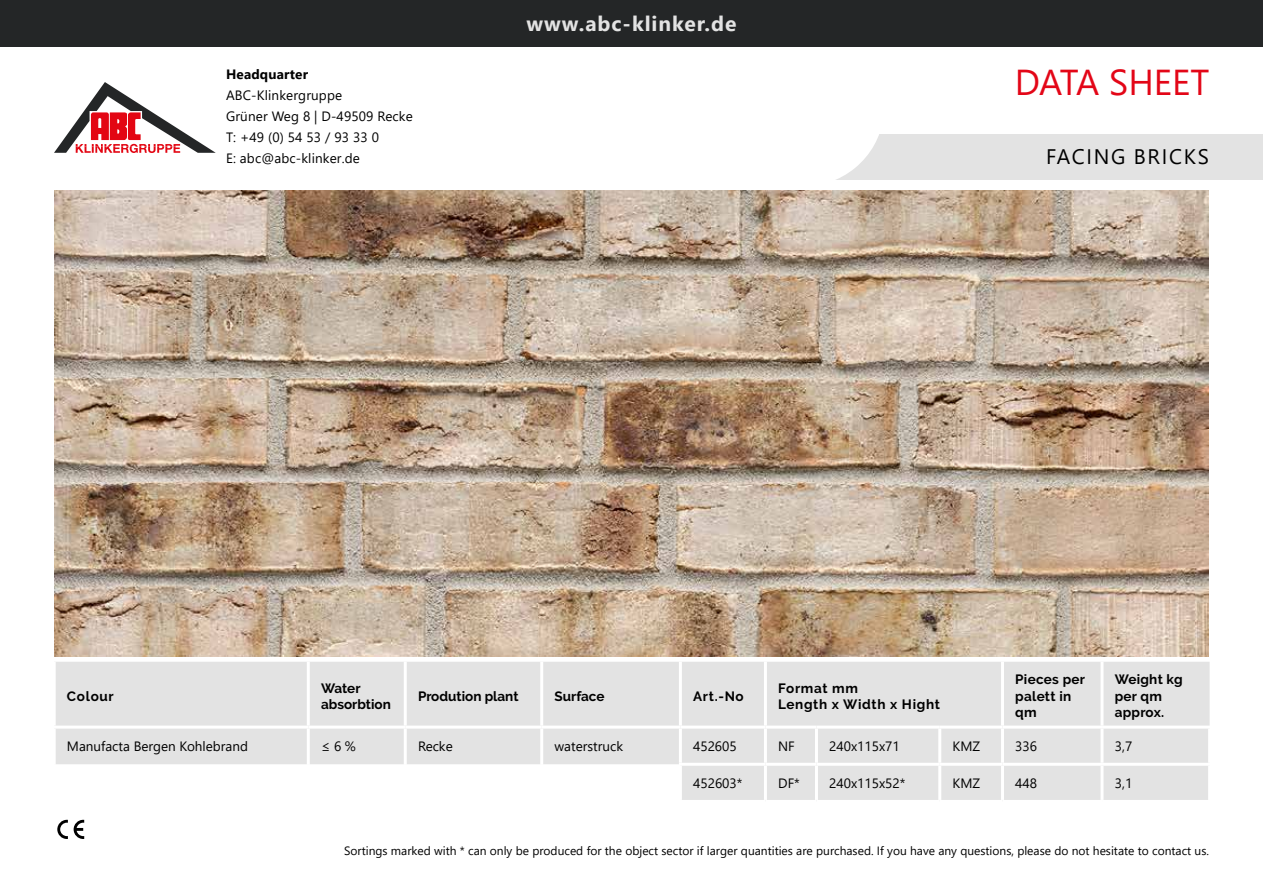
<style>
.page{position:relative;width:1263px;height:893px;background:#fff}
.page>*{position:absolute;margin:0;border:0;box-sizing:border-box;transform-origin:0 0}
.t1{font:36px "Segoe UI";color:#e30617}
.t2{font:700 21px "Segoe UI";letter-spacing:.045em;color:#e3e3e3}
.t3{font:21px "Segoe UI";letter-spacing:.08em;color:#000}
.t4{font:13.5px/21px "Segoe UI";color:#000}
.t5{font:700 13.5px/16.5px "Raleway";letter-spacing:.02em;color:#000}
.t6{font:700 13.5px/16.5px "Raleway";color:#000}
.t7{font:700 13.5px/16.5px "Raleway";letter-spacing:.05em;color:#000}
.t8{font:700 13.5px "Segoe UI";letter-spacing:.01em;color:#000}
.t9{font:12px "Segoe UI";color:#000}
</style>
<div class="page">
<svg style="left:56px;top:662px;width:1153px;height:138px;background:#e7e7e7"></svg>
<hr style="left:307px;top:662px;width:3px;height:64px;background:#fff">
<hr style="left:404px;top:662px;width:3px;height:64px;background:#fff">
<hr style="left:764px;top:662px;width:3px;height:64px;background:#fff">
<hr style="left:1001px;top:662px;width:3px;height:64px;background:#fff">
<hr style="left:1100px;top:662px;width:3px;height:64px;background:#fff">
<hr style="left:53px;top:726px;width:255px;height:3px;background:#fff">
<hr style="left:308px;top:726px;width:97px;height:3px;background:#fff">
<hr style="left:307px;top:729px;width:3px;height:35px;background:#fff">
<hr style="left:405px;top:726px;width:137px;height:3px;background:#fff">
<hr style="left:404px;top:729px;width:3px;height:35px;background:#fff">
<hr style="left:542px;top:726px;width:138px;height:3px;background:#fff">
<hr style="left:540px;top:729px;width:3px;height:35px;background:#fff">
<hr style="left:307px;top:764px;width:3px;height:37px;background:#fff">
<hr style="left:404px;top:764px;width:3px;height:37px;background:#fff">
<hr style="left:540px;top:764px;width:3px;height:37px;background:#fff">
<hr style="left:540px;top:662px;width:3px;height:64px;background:#fff">
<hr style="left:679px;top:662px;width:3px;height:64px;background:#fff">
<hr style="left:680px;top:726px;width:85px;height:3px;background:#fff">
<hr style="left:679px;top:729px;width:3px;height:34px;background:#fff">
<hr style="left:765px;top:726px;width:51px;height:3px;background:#fff">
<hr style="left:764px;top:729px;width:3px;height:34px;background:#fff">
<hr style="left:816px;top:726px;width:124px;height:3px;background:#fff">
<hr style="left:815px;top:729px;width:3px;height:34px;background:#fff">
<hr style="left:940px;top:726px;width:62px;height:3px;background:#fff">
<hr style="left:938px;top:729px;width:3px;height:34px;background:#fff">
<hr style="left:1002px;top:726px;width:100px;height:3px;background:#fff">
<hr style="left:1001px;top:729px;width:3px;height:34px;background:#fff">
<hr style="left:1102px;top:726px;width:109px;height:3px;background:#fff">
<hr style="left:1100px;top:729px;width:3px;height:34px;background:#fff">
<hr style="left:1208px;top:729px;width:3px;height:34px;background:#fff">
<hr style="left:679px;top:763px;width:86px;height:3px;background:#fff">
<hr style="left:679px;top:766px;width:3px;height:34px;background:#fff">
<hr style="left:765px;top:763px;width:51px;height:3px;background:#fff">
<hr style="left:764px;top:766px;width:3px;height:34px;background:#fff">
<hr style="left:816px;top:763px;width:124px;height:3px;background:#fff">
<hr style="left:815px;top:766px;width:3px;height:34px;background:#fff">
<hr style="left:940px;top:763px;width:62px;height:3px;background:#fff">
<hr style="left:938px;top:766px;width:3px;height:34px;background:#fff">
<hr style="left:1002px;top:763px;width:100px;height:3px;background:#fff">
<hr style="left:1001px;top:766px;width:3px;height:34px;background:#fff">
<hr style="left:1102px;top:763px;width:109px;height:3px;background:#fff">
<hr style="left:1100px;top:766px;width:3px;height:34px;background:#fff">
<hr style="left:1208px;top:766px;width:3px;height:34px;background:#fff">
<svg style="left:57px;top:820px;width:11px;height:19px"></svg>
<svg style="left:74px;top:820px;width:10px;height:19px"></svg>
<img style="left:55px;top:190px;width:1153px;height:466px">
<div style="left:804px;top:135px;width:459px;height:45px;background:#e3e3e3"></div>
<svg style="left:728px;top:134px;width:165px;height:60px"></svg>
<svg style="left:54px;top:82px;width:162px;height:71px"></svg>
<div style="left:0;top:0;width:1263px;height:47px;background:#242627"></div>
<p class="t8" style="left:226px;top:61px;width:84px">Headquarter</p>
<p class="t4" style="left:226px;top:83px;width:188px">ABC-Klinkergruppe<br>Grüner Weg 8 | D-49509 Recke<br>T: +49 (0) 54 53 / 93 33 0<br>E: abc@abc-klinker.de</p>
<h2 class="t2" style="left:526px;top:3px;width:211px">www.abc-klinker.de</h2>
<h1 class="t1" style="left:1015px;top:48px;width:196px">DATA SHEET</h1>
<h2 class="t3" style="left:1046px;top:137px;width:164px">FACING BRICKS</h2>
<p class="t5" style="left:67px;top:688px;width:48px">Colour</p>
<p class="t6" style="left:321px;top:680px;width:71px">Water absorbtion</p>
<p class="t6" style="left:418px;top:688px;width:102px">Prodution plant</p>
<p class="t6" style="left:554px;top:688px;width:52px">Surface</p>
<p class="t5" style="left:693px;top:688px;width:52px">Art.-No</p>
<p class="t7" style="left:778px;top:680px;width:163px">Format mm<br>Length x Width x Hight</p>
<p class="t5" style="left:1015px;top:671px;width:71px">Pieces per palett in qm</p>
<p class="t5" style="left:1115px;top:671px;width:69px">Weight kg per qm approx.</p>
<p class="t4" style="left:67px;top:734px;width:183px">Manufacta Bergen Kohlebrand</p>
<p class="t4" style="left:321px;top:734px;width:36px">≤ 6 %</p>
<p class="t4" style="left:418px;top:734px;width:36px">Recke</p>
<p class="t4" style="left:554px;top:734px;width:70px">waterstruck</p>
<p class="t4" style="left:693px;top:734px;width:45px">452605</p>
<p class="t4" style="left:778px;top:734px;width:18px">NF</p>
<p class="t4" style="left:829px;top:734px;width:72px">240x115x71</p>
<p class="t4" style="left:952px;top:734px;width:29px">KMZ</p>
<p class="t4" style="left:1015px;top:734px;width:23px">336</p>
<p class="t4" style="left:1115px;top:734px;width:19px">3,7</p>
<p class="t4" style="left:693px;top:771px;width:51px">452603*</p>
<p class="t4" style="left:778px;top:771px;width:23px">DF*</p>
<p class="t4" style="left:829px;top:771px;width:78px">240x115x52*</p>
<p class="t4" style="left:952px;top:771px;width:29px">KMZ</p>
<p class="t4" style="left:1015px;top:771px;width:23px">448</p>
<p class="t4" style="left:1115px;top:771px;width:19px">3,1</p>
<p class="t9" style="left:344px;top:839px;width:866px">Sortings marked with * can only be produced for the object sector if larger quantities are purchased. If you have any questions, please do not hesitate to contact us.</p>
</div>
